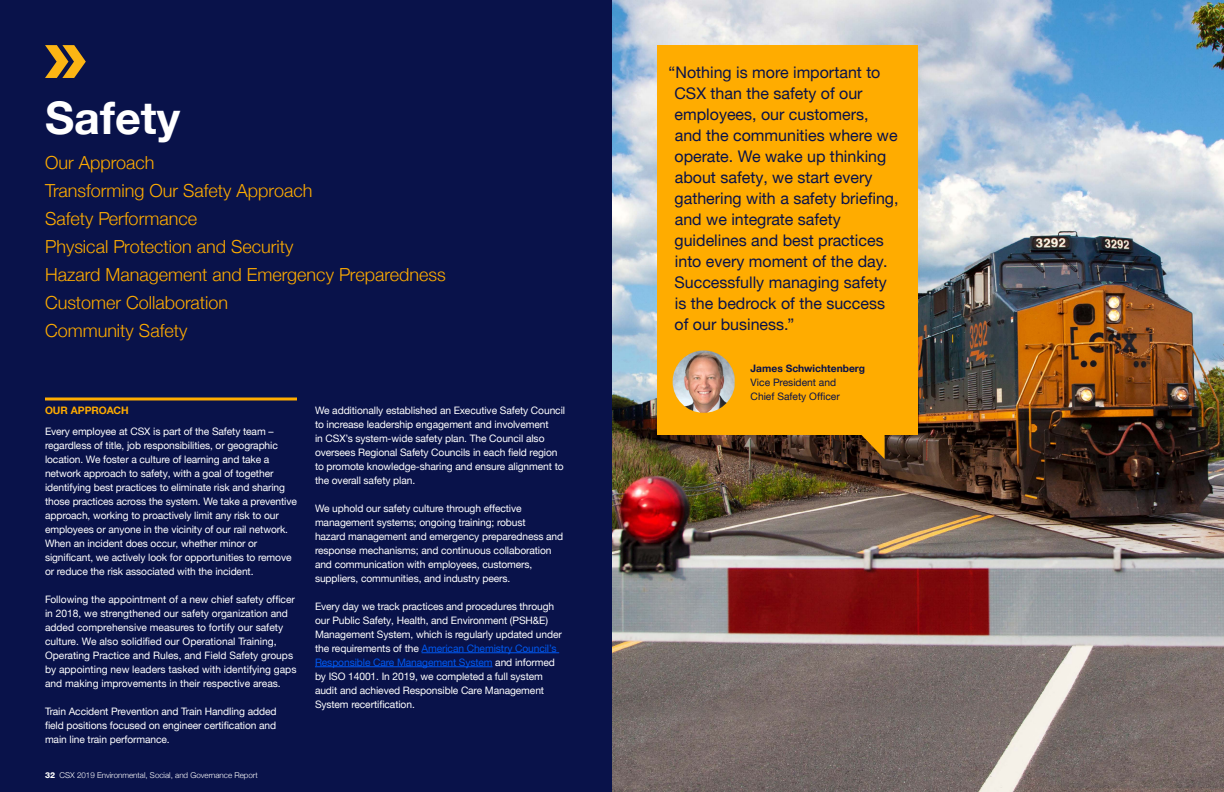
<style>
.page{position:relative;width:1224px;height:792px;background:#09124a}
.page>*{position:absolute;margin:0;border:0;box-sizing:border-box;transform-origin:0 0}
.t1{font:700 45px "Helvetica Neue LTARM 75";color:#fff}
.t2{font:18px/28px "Helvetica Neue LTARM 45 Lt";color:#ffac00}
.t3{font:16px/21px "Helvetica Neue LTARM 55 Roman";color:#09124a}
.t4{font:10.2px/14px "Helvetica Neue LTARM 55 Roman";letter-spacing:-.01em;color:#fff}
.t5{font:10.2px/14px "Helvetica Neue LTARM 55 Roman";color:#09124a}
.t6{font:700 10.2px "Helvetica Neue LTARM 75";color:#09124a}
.t7{font:700 10.2px "Helvetica Neue LTARM 75";color:#ffac00}
.t8{font:8px "Helvetica Neue LTARM 45 Lt";color:#fff}
.s1{font-family:"Helvetica Neue LTARM 85 Hv"}
.s2{color:#0058f0}
</style>
<div class="page">
<img style="left:612px;top:726px;width:612px;height:66px">
<img style="left:612px;top:0;width:612px;height:726px">
<hr style="left:45px;top:398px;width:252px;height:2px;background:#ffac00">
<div style="left:657px;top:45px;width:261px;height:390px;background:#ffac00"></div>
<svg style="left:861px;top:435px;width:24px;height:24px"></svg>
<hr style="left:422px;top:653px;width:137px;height:1px;background:#0058f0">
<hr style="left:315px;top:667px;width:178px;height:1px;background:#0058f0">
<svg style="left:45px;top:45px;width:41px;height:33px"></svg>
<img style="left:673px;top:350px;width:62px;height:63px">
<h1 class="t1" style="left:45px;top:90px;width:137px">Safety</h1>
<h2 class="t2" style="left:45px;top:148px;width:402px">Our Approach<br>Transforming Our Safety Approach<br>Safety Performance<br>Physical Protection and Security<br>Hazard Management and Emergency Preparedness<br>Customer Collaboration<br>Community Safety</h2>
<p class="t7" style="left:45px;top:404px;width:85px">OUR APPROACH</p>
<p class="t4" style="left:45px;top:424px;width:254px">Every employee at CSX is part of the Safety team – regardless of title, job responsibilities, or geographic location. We foster a culture of learning and take a network approach to safety, with a goal of together identifying best practices to eliminate risk and sharing those practices across the system. We take a preventive approach, working to proactively limit any risk to our employees or anyone in the vicinity of our rail network.<br>When an incident does occur, whether minor or significant, we actively look for opportunities to remove or reduce the risk associated with the incident.</p>
<p class="t4" style="left:45px;top:592px;width:253px">Following the appointment of a new chief safety officer in 2018, we strengthened our safety organization and added comprehensive measures to fortify our safety culture. We also solidified our Operational Training, Operating Practice and Rules, and Field Safety groups by appointing new leaders tasked with identifying gaps and making improvements in their respective areas.</p>
<p class="t4" style="left:45px;top:704px;width:233px;text-align:justify">Train Accident Prevention and Train Handling added field positions focused on engineer certification and main line train performance.</p>
<p class="t8" style="left:45px;top:770px;width:214px"><span class="s1">32</span> CSX 2019 Environmental, Social, and Governance Report</p>
<p class="t4" style="left:315px;top:403px;width:252px">We additionally established an Executive Safety Council to increase leadership engagement and involvement<br>in CSX’s system-wide safety plan. The Council also oversees Regional Safety Councils in each field region to promote knowledge-sharing and ensure alignment to the overall safety plan.</p>
<p class="t4" style="left:315px;top:501px;width:250px">We uphold our safety culture through effective management systems; ongoing training; robust<br>hazard management and emergency preparedness and response mechanisms; and continuous collaboration and communication with employees, customers, suppliers, communities, and industry peers.</p>
<p class="t4" style="left:315px;top:599px;width:248px">Every day we track practices and procedures through our Public Safety, Health, and Environment (PSH&amp;E)<br>Management System, which is regularly updated under the requirements of the <span class="s2">American Chemistry Council’s Responsible Care Management System</span> and informed by ISO 14001. In 2019, we completed a full system audit and achieved Responsible Care Management System recertification.</p>
<p class="t3" style="left:674px;top:62px;width:226px;text-indent:-6px">“Nothing is more important to<br>CSX than the safety of our employees, our customers, and the communities where we operate. We wake up thinking about safety, we start every gathering with a safety briefing, and we integrate safety guidelines and best practices into every moment of the day.<br>Successfully managing safety is the bedrock of the success of our business.”</p>
<p class="t6" style="left:751px;top:362px;width:116px">James Schwichtenberg</p>
<p class="t5" style="left:751px;top:375px;width:91px">Vice President and<br>Chief Safety Officer</p>
</div>
